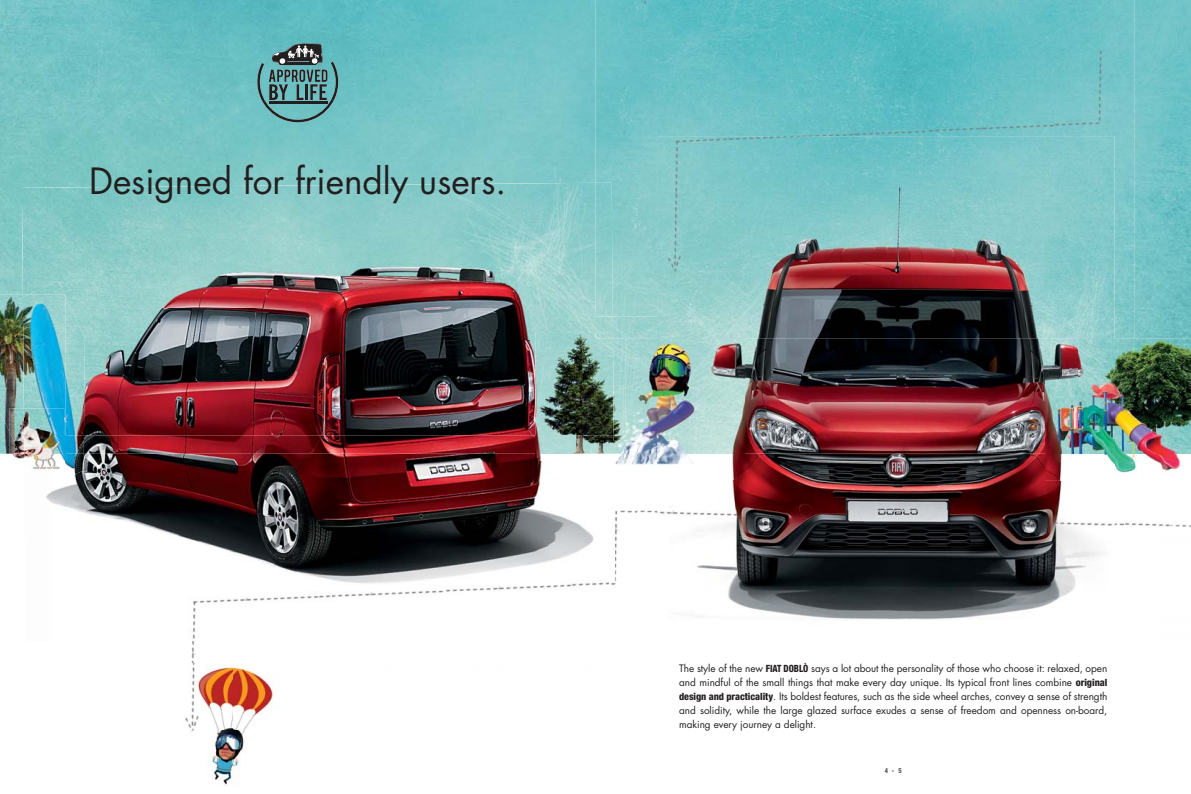
<style>
.page{position:relative;width:1191px;height:794px;background:#fff}
.page>*{position:absolute;margin:0;border:0;box-sizing:border-box;transform-origin:0 0}
.t1{font:35.2px "Futura Std";color:#231f20}
.t2{font:10px/14px "Futura Std";letter-spacing:-.005em;color:#231f20;text-align:justify}
.t3{font:800 condensed 7px "Helvetica Neue LT Pro";color:#58595b;scale:.9 1}
.s1{font-family:"Helvetica Neue LT Pro";font-weight:800;font-stretch:condensed}
</style>
<div class="page">
<img style="left:0;top:0;width:1191px;height:338px">
<img style="left:0;top:294px;width:22px;height:160px">
<img style="left:615px;top:454px;width:43px;height:11px">
<img style="left:625px;top:338px;width:33px;height:116px">
<img style="left:614px;top:338px;width:11px;height:97px">
<img style="left:614px;top:385px;width:10px;height:50px">
<img style="left:625px;top:435px;width:12px;height:19px">
<svg style="left:614px;top:435px;width:11px;height:26px"></svg>
<img style="left:1114px;top:338px;width:77px;height:116px">
<img style="left:1114px;top:377px;width:75px;height:96px">
<img style="left:0;top:297px;width:23px;height:134px">
<img style="left:46px;top:492px;width:5px;height:10px">
<img style="left:22px;top:183px;width:430px;height:126px">
<img style="left:452px;top:183px;width:143px;height:157px">
<img style="left:85px;top:309px;width:367px;height:126px">
<img style="left:452px;top:340px;width:83px;height:95px">
<img style="left:535px;top:333px;width:79px;height:102px">
<img style="left:577px;top:385px;width:5px;height:69px">
<img style="left:51px;top:454px;width:558px;height:185px">
<img style="left:66px;top:435px;width:469px;height:19px">
<img style="left:535px;top:435px;width:42px;height:25px">
<svg style="left:577px;top:454px;width:5px;height:7px"></svg>
<img style="left:582px;top:316px;width:13px;height:17px">
<img style="left:582px;top:435px;width:32px;height:44px">
<img style="left:29px;top:281px;width:56px;height:154px">
<img style="left:23px;top:294px;width:43px;height:141px">
<img style="left:51px;top:454px;width:33px;height:31px">
<svg style="left:64px;top:435px;width:2px;height:19px"></svg>
<img style="left:595px;top:0;width:539px;height:168px">
<img style="left:595px;top:168px;width:63px;height:148px">
<img style="left:1114px;top:168px;width:20px;height:170px">
<img style="left:613px;top:316px;width:45px;height:22px">
<svg style="left:613px;top:333px;width:12px;height:5px"></svg>
<img style="left:595px;top:183px;width:18px;height:155px">
<img style="left:615px;top:510px;width:43px;height:74px">
<img style="left:1114px;top:523px;width:77px;height:4px">
<img style="left:660px;top:454px;width:453px;height:166px">
<img style="left:744px;top:338px;width:334px;height:116px">
<img style="left:658px;top:338px;width:86px;height:141px">
<img style="left:1078px;top:338px;width:36px;height:116px">
<img style="left:1045px;top:454px;width:69px;height:27px">
<img style="left:1045px;top:377px;width:33px;height:77px">
<img style="left:658px;top:136px;width:456px;height:202px">
<img style="left:185px;top:663px;width:88px;height:122px">
<div style="left:1073px;top:454px;width:18px;height:9px;background:#fff"></div>
<img style="left:9px;top:408px;width:55px;height:64px">
<img style="left:9px;top:431px;width:11px;height:23px">
<svg style="left:20px;top:454px;width:8px;height:18px"></svg>
<img style="left:51px;top:435px;width:13px;height:19px">
<svg style="left:257px;top:43px;width:81px;height:79px;background:#5b9092"></svg>
<h1 class="t1" style="left:89px;top:164px;width:419px">Designed for friendly users.</h1>
<p class="t2" style="left:679px;top:662px;width:430px">The style of the new <span class="s1">FIAT DOBLÒ</span> says a lot about the personality of those who choose it: relaxed, open and mindful of the small things that make every day unique. Its typical front lines combine <span class="s1">original design and practicality</span>. Its boldest features, such as the side wheel arches, convey a sense of strength and solidity, while the large glazed surface exudes a sense of freedom and openness on-board, making every journey a delight.</p>
<p class="t3" style="left:884px;top:768px;width:20px">4 - 5</p>
</div>
